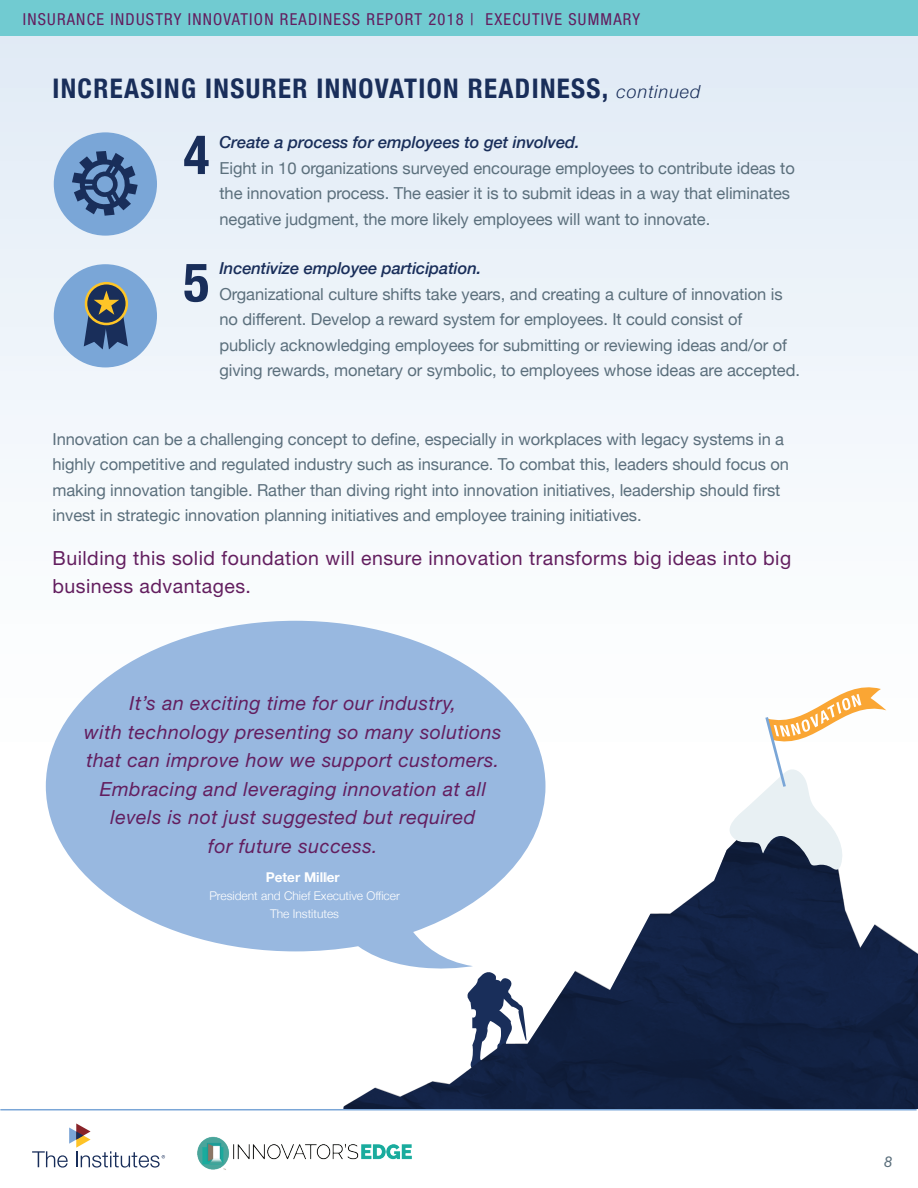
<style>
.page{position:relative;width:918px;height:1188px;background:#fff}
.page>*{position:absolute;margin:0;border:0;box-sizing:border-box;transform-origin:0 0}
.t1{font:700 condensed 54px "Helvetica Neue";color:#192e5a}
.t2{font:700 condensed 27px "Helvetica Neue";letter-spacing:.05em;color:#192e5a}
.t3{font:italic 19.5px/28.5px "Helvetica Neue LT Std";letter-spacing:.025em;color:#631e5f;text-align:center}
.t4{font:19.5px/28.5px "Helvetica Neue LT Std";letter-spacing:.025em;color:#631e5f}
.t5{font:16.5px/25.5px "Helvetica Neue";letter-spacing:-.005em;color:#5b6f7c}
.t6{font:italic 500 16.5px "Helvetica Neue";letter-spacing:-.005em;color:#192e5a}
.t7{font:condensed 16.5px "Helvetica Neue LT Std";letter-spacing:.075em;color:#631e5f}
.t8{font:italic 15px "Helvetica Neue LT Std";color:#5b6f7c}
.t9{font:700 13.5px "Helvetica Neue";color:#fff}
.t10{font:300 12px/18px "Helvetica Neue";color:#fff;text-align:center}
.s1{font-weight:300;font-style:italic;font-stretch:normal;font-size:18px}
</style>
<div class="page">
<div style="left:0;top:0;width:918px;height:1109px;background:linear-gradient(to bottom,#e4edf7,#fff)"></div>
<div style="left:0;top:0;width:917px;height:36px;background:#71cbd1"></div>
<hr style="left:0;top:1109px;width:917px;height:1px;background:#7aa6d7">
<svg style="left:46px;top:621px;width:499px;height:358px;fill:#98b8e0"></svg>
<svg style="left:32px;top:1123px;width:133px;height:45px"></svg>
<img style="left:197px;top:1136px;width:215px;height:34px">
<div style="left:54px;top:132px;width:103px;height:104px;background:#7aa6d7;border-radius:52px"></div>
<svg style="left:72px;top:151px;width:66px;height:65px"></svg>
<div style="left:54px;top:264px;width:103px;height:103px;background:#7aa6d7;border-radius:50%"></div>
<svg style="left:85px;top:282px;width:43px;height:43px"></svg>
<svg style="left:87px;top:284px;width:39px;height:39px"></svg>
<svg style="left:84px;top:291px;width:44px;height:58px;background:#505b66"></svg>
<svg style="left:329px;top:783px;width:589px;height:325px;fill:#98b8e0"></svg>
<img style="left:330px;top:808px;width:588px;height:300px">
<svg style="left:721px;top:677px;width:165px;height:193px"></svg>
<p class="t7" style="left:23px;top:10px;width:619px">INSURANCE INDUSTRY INNOVATION READINESS REPORT 2018 | EXECUTIVE SUMMARY</p>
<h2 class="t2" style="left:52px;top:66px;width:650px">INCREASING INSURER INNOVATION READINESS, <span class="s1">continued</span></h2>
<p class="t6" style="left:219px;top:128px;width:362px">Create a process for employees to get involved.</p>
<p class="t5" style="left:219px;top:156px;width:577px">Eight in 10 organizations surveyed encourage employees to contribute ideas to the innovation process. The easier it is to submit ideas in a way that eliminates negative judgment, the more likely employees will want to innovate.</p>
<p class="t6" style="left:219px;top:254px;width:263px">Incentivize employee participation.</p>
<p class="t5" style="left:219px;top:282px;width:582px">Organizational culture shifts take years, and creating a culture of innovation is no different. Develop a reward system for employees. It could consist of publicly acknowledging employees for submitting or reviewing ideas and/or of giving rewards, monetary or symbolic, to employees whose ideas are accepted.</p>
<h1 class="t1" style="left:183px;top:110px;width:27px">4</h1>
<h1 class="t1" style="left:183px;top:238px;width:27px">5</h1>
<p class="t5" style="left:52px;top:427px;width:738px">Innovation can be a challenging concept to define, especially in workplaces with legacy systems in a highly competitive and regulated industry such as insurance. To combat this, leaders should focus on making innovation tangible. Rather than diving right into innovation initiatives, leadership should first invest in strategic innovation planning initiatives and employee training initiatives.</p>
<p class="t4" style="left:52px;top:543px;width:740px">Building this solid foundation will ensure innovation transforms big ideas into big business advantages.</p>
<p class="t3" style="left:84px;top:689px;width:419px">It’s an exciting time for our industry,<br>with technology presenting so many solutions that can improve how we support customers.<br>Embracing and leveraging innovation at all levels is not just suggested but required<br>for future success.</p>
<p class="t9" style="left:266px;top:867px;width:75px">Peter Miller</p>
<p class="t10" style="left:209px;top:886px;width:192px">President and Chief Executive Officer<br>The Institutes</p>
<p class="t8" style="left:884px;top:1153px;width:10px">8</p>
</div>
